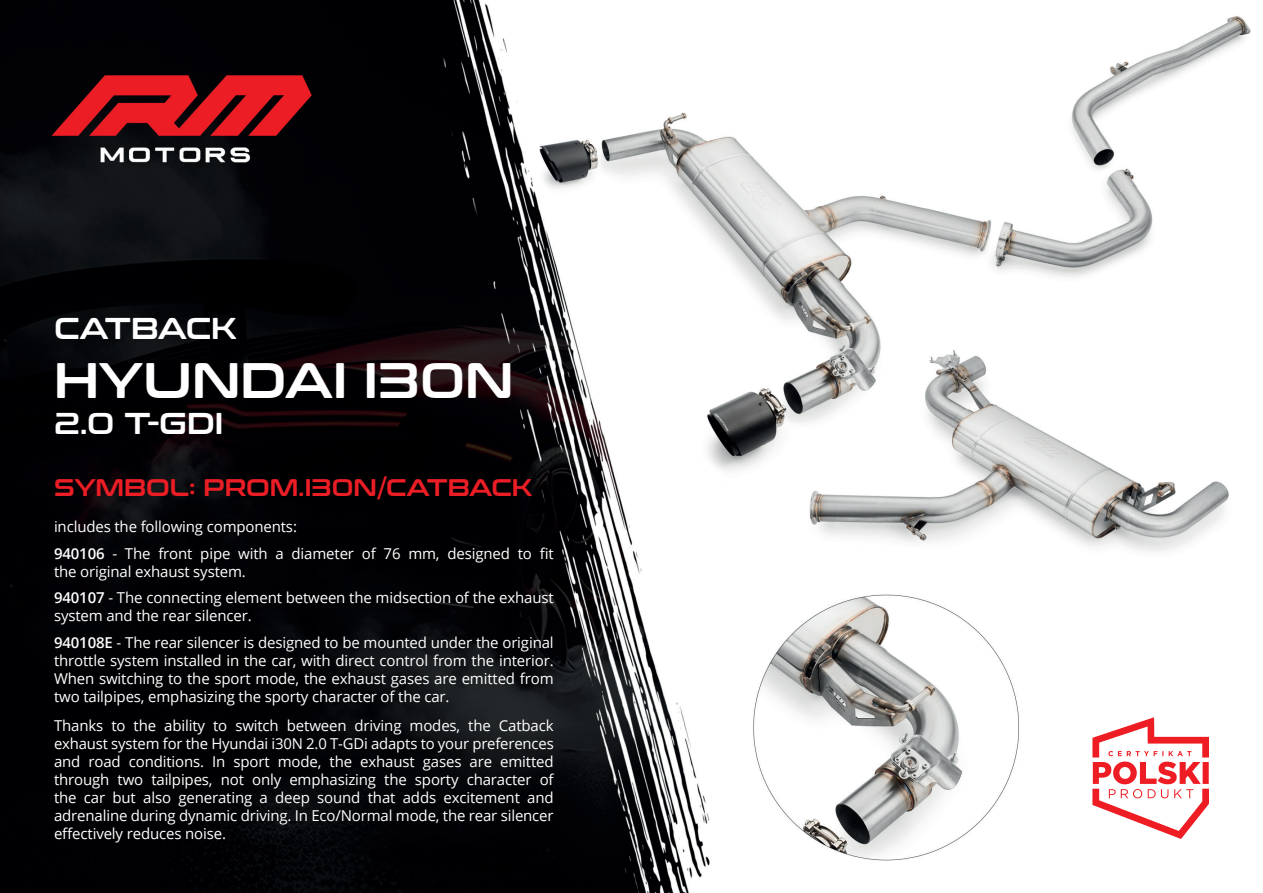
<style>
.page{position:relative;width:1263px;height:893px;background:#fff}
.page>*{position:absolute;margin:0;border:0;box-sizing:border-box;transform-origin:0 0}
.t1{font:49.65px "Conthrax Sb";color:#fff}
.t2{font:30px "Conthrax Sb";color:#fff}
.t3{font:24px "Conthrax Sb";color:#eb1d25}
.t4{font:15px/18px "Open Sans";letter-spacing:-.01em;color:#fff}
.s1{font-weight:600}
</style>
<div class="page">
<img style="left:0;top:0;width:1251px;height:893px">
<svg style="left:1092px;top:717px;width:117px;height:122px"></svg>
<h2 class="t2" style="left:54px;top:305px;width:184px">CATBACK</h2>
<h1 class="t1" style="left:54px;top:343px;width:461px">HYUNDAI I30N</h1>
<h2 class="t2" style="left:54px;top:401px;width:171px">2.0 T-GDI</h2>
<h3 class="t3" style="left:54px;top:469px;width:480px">SYMBOL: PROM.I30N/CATBACK</h3>
<p class="t4" style="left:54px;top:513px;width:501px;line-height:26.5px">includes the following components:<br><span class="s1">940106</span> - The front pipe with a diameter of 76 mm, designed to fit</p>
<p class="t4" style="left:54px;top:557px;width:501px;line-height:26.5px">the original exhaust system.<br><span class="s1">940107</span> - The connecting element between the midsection of the exhaust</p>
<p class="t4" style="left:54px;top:602px;width:501px;line-height:26.5px">system and the rear silencer.<br><span class="s1">940108E</span> - The rear silencer is designed to be mounted under the original</p>
<p class="t4" style="left:54px;top:651px;width:501px;text-align:justify">throttle system installed in the car, with direct control from the interior.<br>When switching to the sport mode, the exhaust gases are emitted from two tailpipes, emphasizing the sporty character of the car.</p>
<p class="t4" style="left:54px;top:716px;width:501px;text-align:justify">Thanks to the ability to switch between driving modes, the Catback exhaust system for the Hyundai i30N 2.0 T-GDi adapts to your preferences and road conditions. In sport mode, the exhaust gases are emitted through two tailpipes, not only emphasizing the sporty character of the car but also generating a deep sound that adds excitement and adrenaline during dynamic driving. In Eco/Normal mode, the rear silencer effectively reduces noise.</p>
</div>
